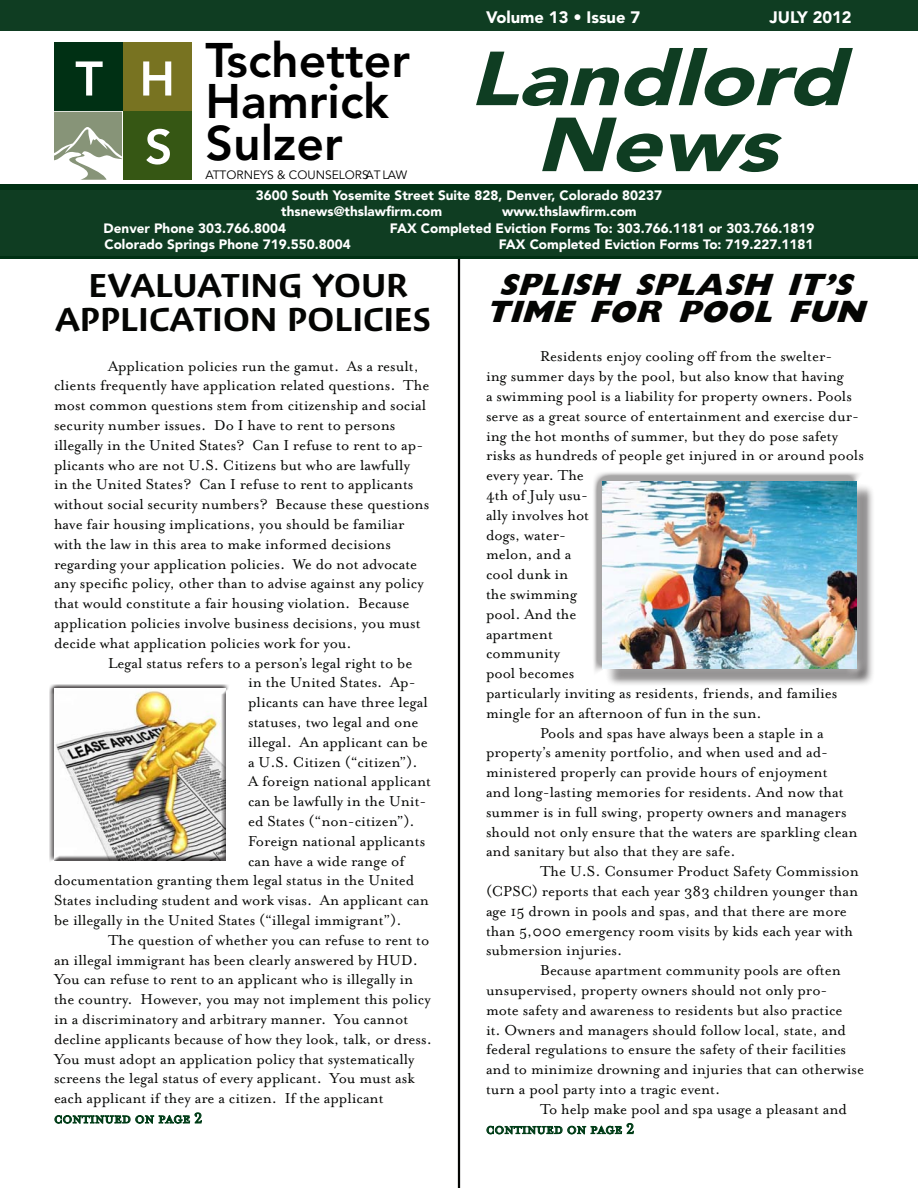
<style>
.page{position:relative;width:918px;height:1188px;background:#fff}
.page>*{position:absolute;margin:0;border:0;box-sizing:border-box;transform-origin:0 0}
.t1{font:italic 900 75.6px "Avenir LT Std";color:#0f3d22;scale:1.19 1}
.t2{font:800 48.15px/41.5px "Avenir LT Std";color:#000}
.t3{font:700 34.5px "Massif Std";letter-spacing:.01em;color:#040503}
.t4{font:italic 800 33px/27px "Giligan";color:#040503;text-align:center}
.t5{font:16.5px/19.8px "Mrs Eaves Roman";color:#040503}
.t6{font:16.5px "Mrs Eaves Small Caps";color:#003c17}
.t7{font:900 16.5px "Avenir LT Std";color:#fff}
.t8{font:900 16.5px "Avenir LT Std";color:#fff}
.t9{font:900 13.5px "Avenir LT Std";color:#fff}
.t10{font:12px "Avenir LT Std";color:#000}
</style>
<div class="page">
<hr style="left:458px;top:250px;width:2px;height:938px;background:#040503">
<div style="left:0;top:0;width:918px;height:30px;background:#0f3d22"></div>
<div style="left:0;top:184px;width:918px;height:75px;background:#003014"></div>
<div style="left:0;top:190px;width:918px;height:66px;background:#0f3d22"></div>
<svg style="left:54px;top:1112px;width:148px;height:12px"></svg>
<svg style="left:486px;top:1122px;width:148px;height:13px"></svg>
<div style="left:123px;top:112px;width:68px;height:68px;background:#365714"></div>
<div style="left:54px;top:43px;width:68px;height:68px;background:#003014"></div>
<div style="left:123px;top:43px;width:68px;height:68px;background:#787321"></div>
<svg style="left:76px;top:61px;width:27px;height:35px"></svg>
<svg style="left:143px;top:61px;width:28px;height:35px"></svg>
<svg style="left:146px;top:129px;width:24px;height:36px"></svg>
<svg style="left:54px;top:112px;width:68px;height:68px"></svg>
<div style="left:605px;top:484px;width:270px;height:203px;background:#231f20;opacity:.75"></div>
<div style="left:592px;top:471px;width:273px;height:206px;background:#231f20;opacity:.4"></div>
<img style="left:603px;top:481px;width:253px;height:188px">
<div style="left:48px;top:684px;width:182px;height:180px;background:#fff;opacity:.75"></div>
<div style="left:50px;top:686px;width:181px;height:180px;background:#231f20;opacity:.75"></div>
<p class="t7" style="left:486px;top:7px;width:156px">Volume 13 • Issue 7</p>
<p class="t8" style="left:770px;top:7px;width:84px">JULY 2012</p>
<p class="t1" style="left:469px;top:33px;width:337px">Landlord</p>
<p class="t1" style="left:536px;top:99px;width:225px">News</p>
<p class="t9" style="left:256px;top:187px;width:408px">3600 South Yosemite Street Suite 828, Denver, Colorado 80237</p>
<p class="t9" style="left:281px;top:204px;width:163px">thsnews@thslawfirm.com</p>
<p class="t9" style="left:502px;top:204px;width:136px">www.thslawfirm.com</p>
<p class="t9" style="left:104px;top:220px;width:184px">Denver Phone 303.766.8004</p>
<p class="t9" style="left:390px;top:220px;width:426px">FAX Completed Eviction Forms To: 303.766.1181 or 303.766.1819</p>
<p class="t9" style="left:104px;top:236px;width:248px">Colorado Springs Phone 719.550.8004</p>
<p class="t9" style="left:499px;top:236px;width:316px">FAX Completed Eviction Forms To: 719.227.1181</p>
<p class="t3" style="left:89px;top:264px;width:320px">EVALUATING YOUR</p>
<p class="t3" style="left:55px;top:299px;width:377px">APPLICATION POLICIES</p>
<p class="t5" style="left:54px;top:356px;width:377px;text-indent:54px">Application policies run the gamut. As a result, clients frequently have application related questions. The most common questions stem from citizenship and social security number issues. Do I have to rent to persons illegally in the United States? Can I refuse to rent to ap&shy;plicants who are not U.S. Citizens but who are lawfully<br>in the United States? Can I refuse to rent to applicants without social security numbers? Because these questions have fair housing implications, you should be familiar with the law in this area to make informed decisions regarding your application policies. We do not advocate any specific policy, other than to advise against any policy that would constitute a fair housing violation. Because application policies involve business decisions, you must decide what application policies work for you.</p>
<p class="t5" style="left:108px;top:653px;width:306px">Legal status refers to a person’s legal right to be</p>
<p class="t5" style="left:248px;top:673px;width:169px">in the United States. Ap-</p>
<p class="t5" style="left:248px;top:693px;width:181px">plicants can have three legal</p>
<p class="t5" style="left:248px;top:712px;width:172px">statuses, two legal and one</p>
<p class="t5" style="left:248px;top:732px;width:181px">illegal. An applicant can be</p>
<p class="t5" style="left:248px;top:752px;width:171px">a U.S. Citizen (“citizen”).</p>
<p class="t5" style="left:248px;top:772px;width:184px">A foreign national applicant</p>
<p class="t5" style="left:248px;top:792px;width:180px">can be lawfully in the Unit-</p>
<p class="t5" style="left:248px;top:811px;width:168px">ed States (“non-citizen”).</p>
<p class="t5" style="left:248px;top:831px;width:179px">Foreign national applicants</p>
<p class="t5" style="left:248px;top:851px;width:158px">can have a wide range of</p>
<p class="t5" style="left:54px;top:871px;width:362px">documentation granting them legal status in the United</p>
<p class="t5" style="left:54px;top:891px;width:377px">States including student and work visas. An applicant can</p>
<p class="t5" style="left:54px;top:910px;width:349px">be illegally in the United States (“illegal immigrant”).</p>
<p class="t5" style="left:54px;top:930px;width:379px;text-indent:54px">The question of whether you can refuse to rent to an illegal immigrant has been clearly answered by HUD.<br>You can refuse to rent to an applicant who is illegally in the country. However, you may not implement this policy in a discriminatory and arbitrary manner. You cannot decline applicants because of how they look, talk, or dress.<br>You must adopt an application policy that systematically screens the legal status of every applicant. You must ask each applicant if they are a citizen. If the applicant</p>
<p class="t6" style="left:54px;top:1109px;width:150px">continued on page 2</p>
<h2 class="t2" style="left:206px;top:40px;width:206px">Tschetter<br>Hamrick<br>Sulzer</h2>
<p class="t10" style="left:206px;top:168px;width:203px">ATTORNEYS &amp; COUNSELORS AT LAW</p>
<p class="t4" style="left:486px;top:272px;width:390px">SPLISH SPLASH IT’S<br>TIME FOR POOL FUN</p>
<p class="t5" style="left:486px;top:347px;width:379px;text-indent:54px">Residents enjoy cooling off from the swelter-<br>ing summer days by the pool, but also know that having<br>a swimming pool is a liability for property owners. Pools serve as a great source of entertainment and exercise dur&shy;ing the hot months of summer, but they do pose safety risks as hundreds of people get injured in or around pools every year. The<br>4th of July usu-<br>ally involves hot<br>dogs, water-<br>melon, and a<br>cool dunk in<br>the swimming<br>pool. And the<br>apartment<br>community<br>pool becomes<br>particularly inviting as residents, friends, and families mingle for an afternoon of fun in the sun.</p>
<p class="t5" style="left:486px;top:723px;width:373px;text-indent:54px">Pools and spas have always been a staple in a property’s amenity portfolio, and when used and ad&shy;ministered properly can provide hours of enjoyment<br>and long-lasting memories for residents. And now that summer is in full swing, property owners and managers should not only ensure that the waters are sparkling clean and sanitary but also that they are safe.</p>
<p class="t5" style="left:486px;top:862px;width:374px;text-indent:54px">The U.S. Consumer Product Safety Commission (CPSC) reports that each year 383 children younger than age 15 drown in pools and spas, and that there are more than 5,000 emergency room visits by kids each year with submersion injuries.</p>
<p class="t5" style="left:486px;top:961px;width:380px;text-indent:54px">Because apartment community pools are often unsupervised, property owners should not only pro&shy;mote safety and awareness to residents but also practice<br>it. Owners and managers should follow local, state, and federal regulations to ensure the safety of their facilities and to minimize drowning and injuries that can otherwise turn a pool party into a tragic event.</p>
<p class="t5" style="left:540px;top:1099px;width:308px">To help make pool and spa usage a pleasant and</p>
<p class="t6" style="left:486px;top:1120px;width:150px">continued on page 2</p>
</div>
